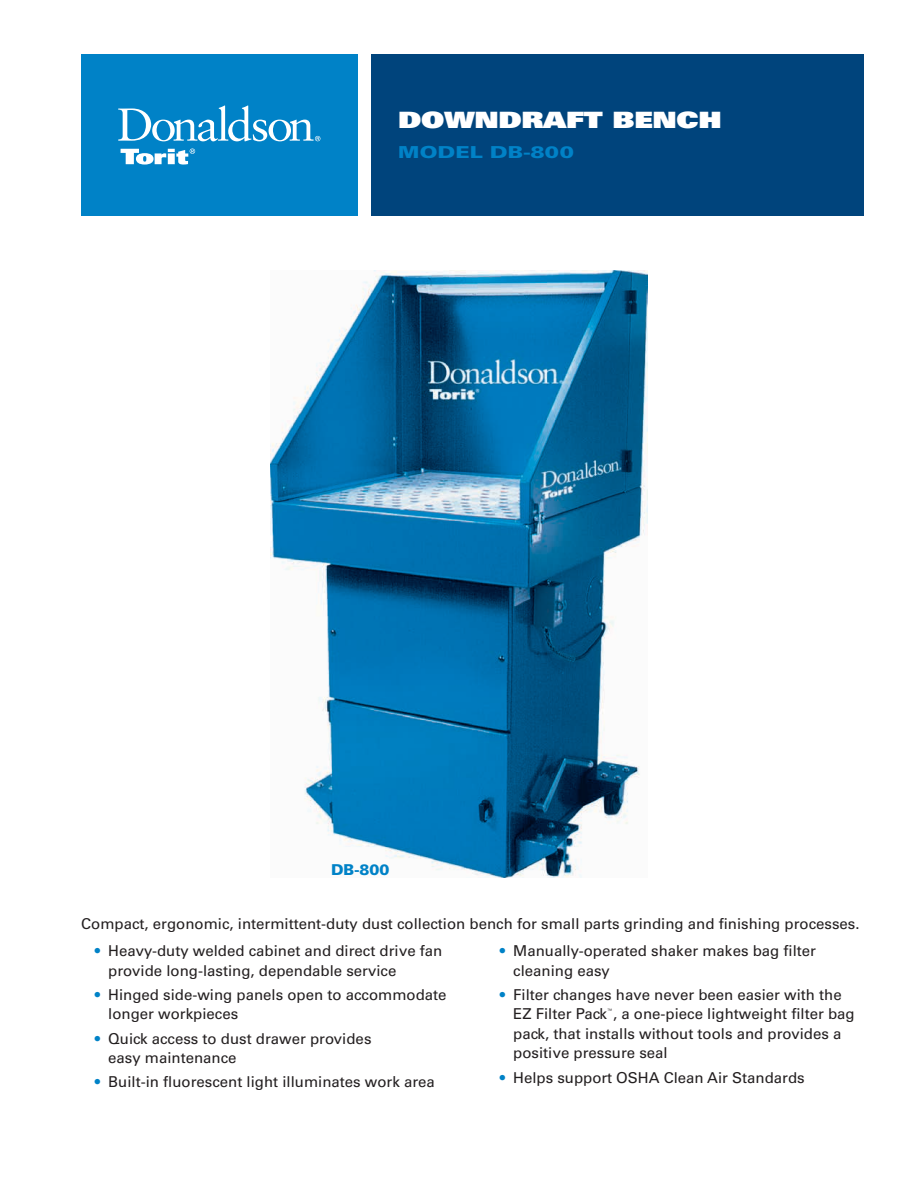
<style>
.page{position:relative;width:918px;height:1188px;background:#fff}
.page>*{position:absolute;margin:0;border:0;box-sizing:border-box;transform-origin:0 0}
.t1{font:22.5px "Univers LT Std X Black";letter-spacing:-.01em;color:#fff;scale:1.3 1}
.t2{font:900 16.5px "Univers LT Std";color:#0082c7;scale:1.3 1}
.t3{font:15px/19.5px "Univers LT Std";color:#231f20}
.t4{font:900 15px "Univers LT Std";color:#0082c7}
.t5{font:6px "Univers LT Std";color:#231f20}
.s1{color:#0082c7}
</style>
<div class="page">
<div style="left:81px;top:54px;width:277px;height:162px;background:#0082c7"></div>
<svg style="left:121px;top:149px;width:74px;height:16px"></svg>
<svg style="left:118px;top:105px;width:202px;height:36px"></svg>
<div style="left:371px;top:54px;width:493px;height:162px;background:#00447c"></div>
<img style="left:271px;top:270px;width:377px;height:607px">
<h1 class="t1" style="left:398px;top:105px;width:250px">DOWNDRAFT BENCH</h1>
<p class="t2" style="left:398px;top:142px;width:137px">MODEL DB-800</p>
<p class="t4" style="left:331px;top:861px;width:60px">DB-800</p>
<p class="t3" style="left:81px;top:914px;width:780px">Compact, ergonomic, intermittent-duty dust collection bench for small parts grinding and finishing processes.</p>
<p class="t3" style="left:108px;top:941px;width:336px;text-indent:-14px"><span class="s1">•</span> Heavy-duty welded cabinet and direct drive fan provide long-lasting, dependable service</p>
<p class="t3" style="left:108px;top:985px;width:340px;text-indent:-14px"><span class="s1">•</span> Hinged side-wing panels open to accommodate longer workpieces</p>
<p class="t3" style="left:108px;top:1029px;width:265px;text-indent:-14px"><span class="s1">•</span> Quick access to dust drawer provides easy maintenance</p>
<p class="t3" style="left:95px;top:1072px;width:342px"><span class="s1">•</span> Built-in fluorescent light illuminates work area</p>
<p class="t3" style="left:513px;top:941px;width:304px;text-indent:-14px"><span class="s1">•</span> Manually-operated shaker makes bag filter cleaning easy</p>
<p class="t3" style="left:513px;top:985px;width:343px;text-indent:-14px"><span class="s1">•</span> Filter changes have never been easier with the<br>EZ Filter Pack , a one-piece lightweight filter bag</p>
<p class="t5" style="left:607px;top:1007px;width:7px">™</p>
<p class="t3" style="left:513px;top:1024px;width:330px">pack, that installs without tools and provides a positive pressure seal</p>
<p class="t3" style="left:500px;top:1068px;width:306px"><span class="s1">•</span> Helps support OSHA Clean Air Standards</p>
</div>
